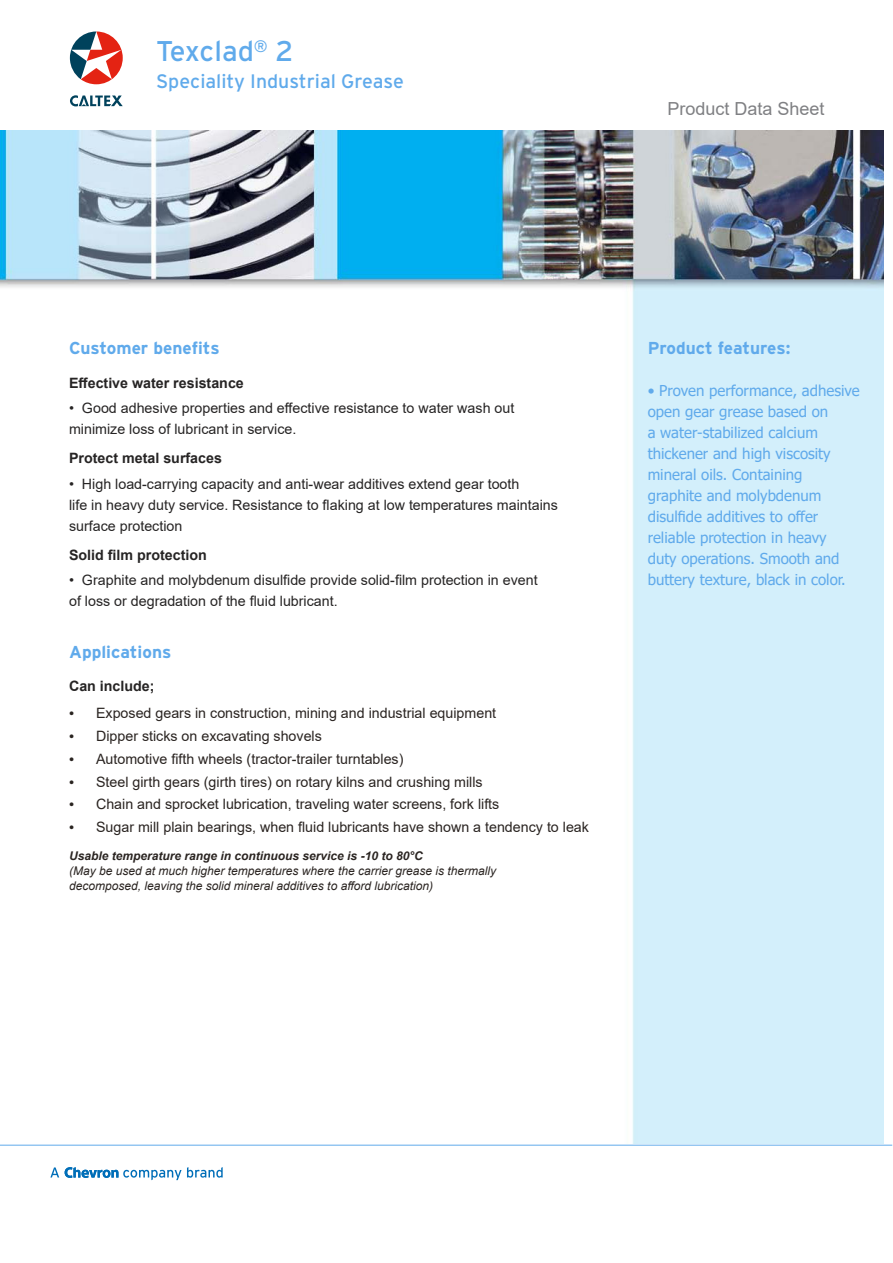
<style>
.page{position:relative;width:893px;height:1263px;background:#fff}
.page>*{position:absolute;margin:0;border:0;box-sizing:border-box;transform-origin:0 0}
.t1{font:28.5px "Interstate";letter-spacing:-.01em;color:#60aaeb}
.t2{font:19.5px "Interstate";color:#60aaeb}
.t3{font:18px "Arial";color:#7f8083}
.t4{font:700 17.25px "Interstate";color:#60aaeb}
.t5{font:15px/21px "Tahoma";color:#60aaeb}
.t6{font:14.25px/21px "Arial";color:#262424}
.t7{font:14.25px "Arial";color:#2a2421}
.t8{font:700 14.25px "Arial";color:#262424}
.t9{font:italic 12px/15px "Arial";color:#2a2421}
.t10{font:italic 700 12px "Arial";color:#2a2421}
.s1{font-family:"Myriad Pro";font-size:18px}
</style>
<div class="page">
<hr style="left:0;top:1145px;width:892px;height:1px;background:#60aaeb">
<img style="left:0;top:130px;width:883px;height:1014px">
<svg style="left:70px;top:32px;width:53px;height:52px"></svg>
<svg style="left:70px;top:95px;width:53px;height:11px"></svg>
<svg style="left:50px;top:1167px;width:9px;height:11px"></svg>
<svg style="left:65px;top:1167px;width:116px;height:13px"></svg>
<svg style="left:187px;top:1167px;width:36px;height:11px"></svg>
<h1 class="t1" style="left:156px;top:35px;width:139px">Texclad<sup>®</sup> 2</h1>
<h2 class="t2" style="left:156px;top:70px;width:249px">Speciality Industrial Grease</h2>
<p class="t3" style="left:667px;top:96px;width:159px">Product Data Sheet</p>
<p class="t4" style="left:69px;top:338px;width:152px">Customer benefits</p>
<p class="t8" style="left:69px;top:372px;width:176px">Effective water resistance</p>
<p class="t6" style="left:69px;top:397px;width:447px">• Good adhesive properties and effective resistance to water wash out minimize loss of lubricant in service.</p>
<p class="t8" style="left:69px;top:448px;width:154px">Protect metal surfaces</p>
<p class="t6" style="left:69px;top:473px;width:490px">• High load-carrying capacity and anti-wear additives extend gear tooth<br>life in heavy duty service. Resistance to flaking at low temperatures maintains surface protection</p>
<p class="t8" style="left:69px;top:545px;width:139px">Solid film protection</p>
<p class="t6" style="left:69px;top:570px;width:470px">• Graphite and molybdenum disulfide provide solid-film protection in event of loss or degradation of the fluid lubricant.</p>
<p class="t4" style="left:69px;top:642px;width:104px">Applications</p>
<p class="t8" style="left:69px;top:676px;width:87px">Can include;</p>
<p class="t7" style="left:69px;top:704px;width:428px"><span class="s1">•</span> Exposed gears in construction, mining and industrial equipment</p>
<p class="t7" style="left:69px;top:726px;width:254px"><span class="s1">•</span> Dipper sticks on excavating shovels</p>
<p class="t7" style="left:69px;top:749px;width:336px"><span class="s1">•</span> Automotive fifth wheels (tractor-trailer turntables)</p>
<p class="t7" style="left:69px;top:772px;width:415px"><span class="s1">•</span> Steel girth gears (girth tires) on rotary kilns and crushing mills</p>
<p class="t7" style="left:69px;top:795px;width:432px"><span class="s1">•</span> Chain and sprocket lubrication, traveling water screens, fork lifts</p>
<p class="t7" style="left:69px;top:817px;width:521px"><span class="s1">•</span> Sugar mill plain bearings, when fluid lubricants have shown a tendency to leak</p>
<p class="t10" style="left:69px;top:848px;width:355px">Usable temperature range in continuous service is -10 to 80°C</p>
<p class="t9" style="left:69px;top:863px;width:428px">(May be used at much higher temperatures where the carrier grease is thermally decomposed, leaving the solid mineral additives to afford lubrication)</p>
<p class="t4" style="left:647px;top:338px;width:144px">Product features:</p>
<p class="t5" style="left:647px;top:381px;width:213px">• Proven performance, adhesive open gear grease based on<br>a water-stabilized calcium thickener and high viscosity mineral oils. Containing graphite and molybdenum disulfide additives to offer reliable protection in heavy<br>duty operations. Smooth and buttery texture, black in color.</p>
</div>
